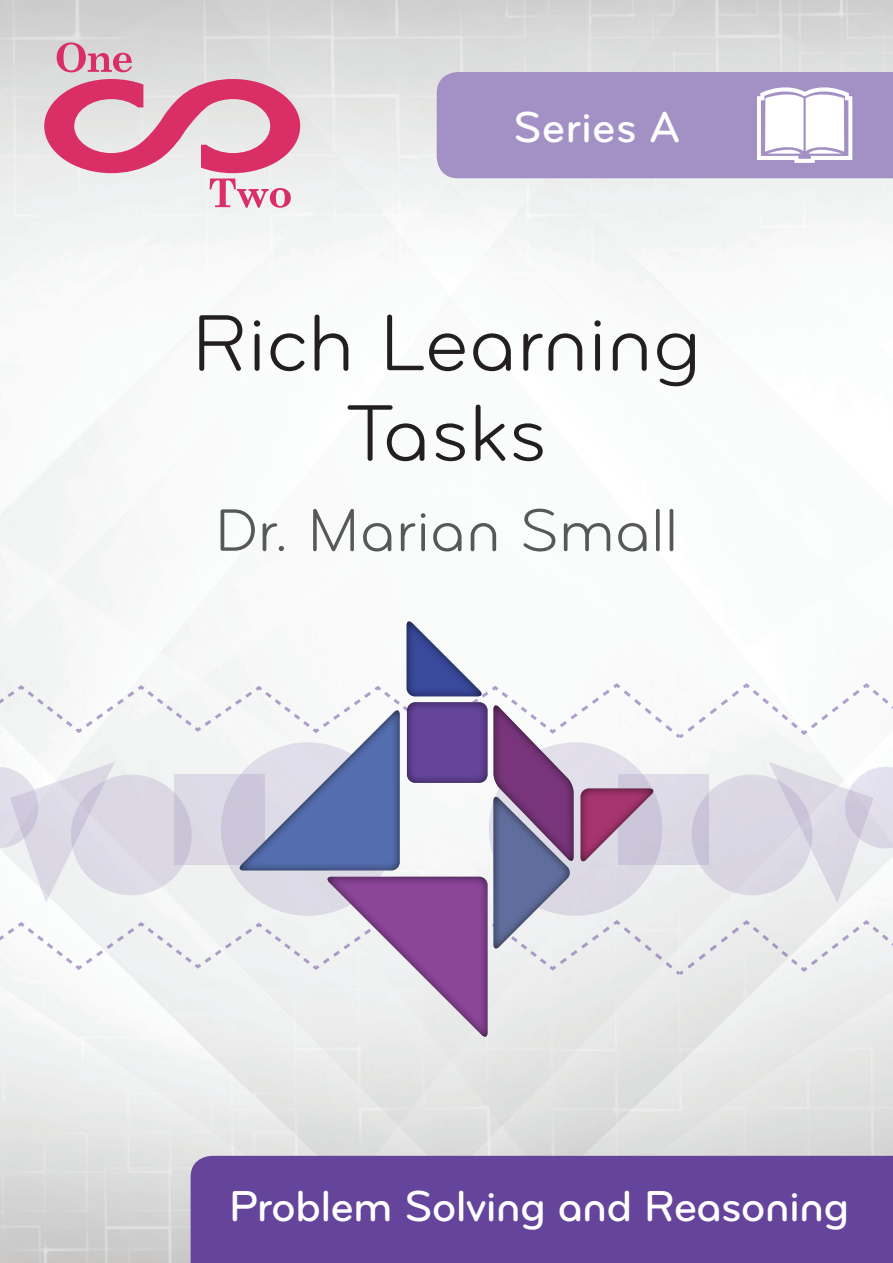
<style>
.page{position:relative;width:893px;height:1263px;background:#fff}
.page>*{position:absolute;margin:0;border:0;box-sizing:border-box;transform-origin:0 0}
.t1{font:82.5px/90px "Bryant Regular Alternate";color:#231f20;text-align:center}
.t2{font:62.1px "Bryant Regular Alternate";color:#57585a}
.t3{font:45px "Bryant Medium Alternate";letter-spacing:-.02em;color:#fff}
</style>
<div class="page">
<svg style="left:57px;top:42px;width:75px;height:30px;background:#d79db0"></svg>
<svg style="left:44px;top:79px;width:256px;height:129px;background:#e3a4b9"></svg>
<div style="left:191px;top:1156px;width:702px;height:107px;background:#65449b"></div>
<div style="left:437px;top:72px;width:456px;height:106px;background:#a391c5"></div>
<svg style="left:757px;top:86px;width:95px;height:77px"></svg>
<svg style="left:0;top:620px;width:893px;height:418px"></svg>
<div style="left:237px;top:620px;width:417px;height:419px;background:#231f20;opacity:.75"></div>
<p class="t3" style="left:513px;top:100px;width:169px">Series A</p>
<h1 class="t1" style="left:191px;top:299px;width:512px">Rich Learning<br>Tasks</h1>
<h2 class="t2" style="left:215px;top:493px;width:465px">Dr. Marian Small</h2>
<p class="t3" style="left:229px;top:1179px;width:622px">Problem Solving and Reasoning</p>
</div>
